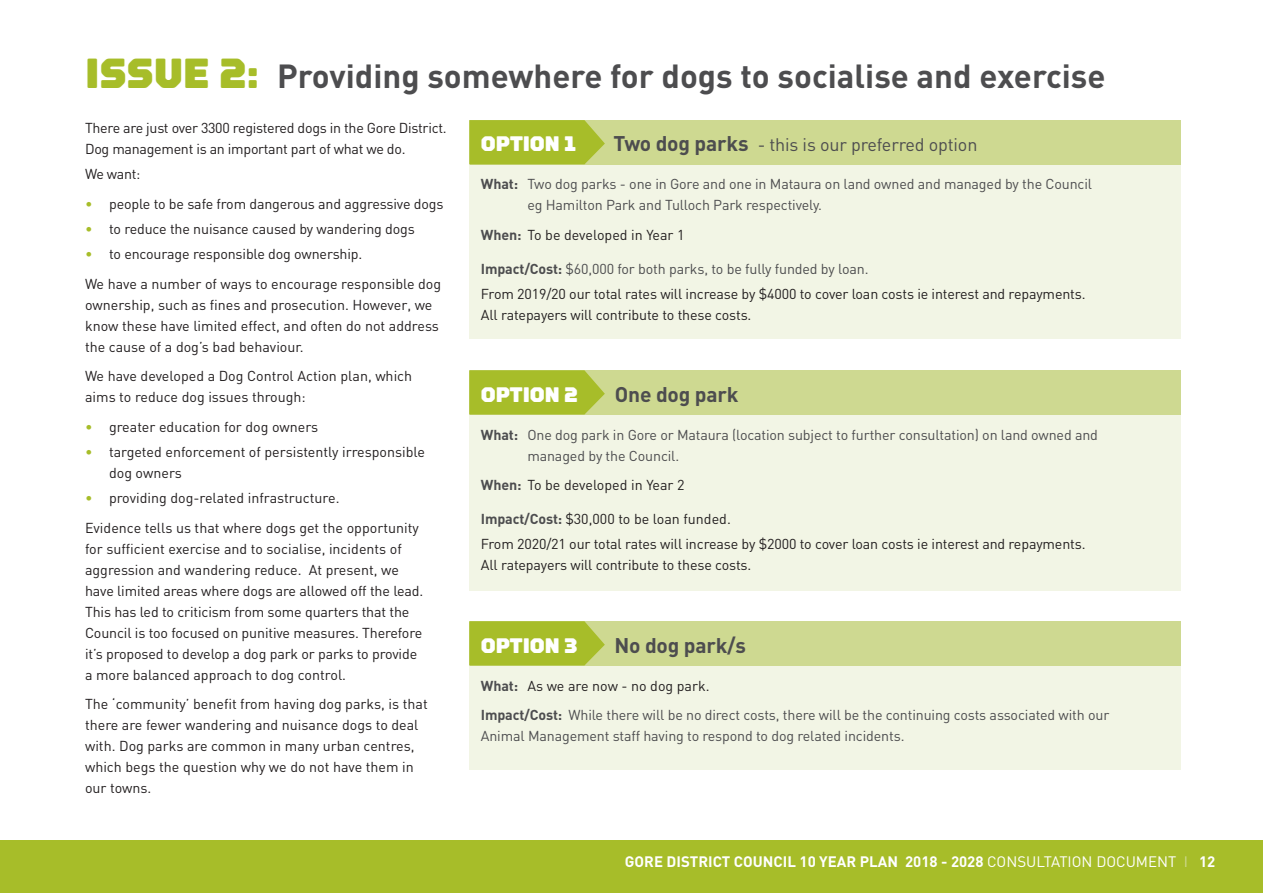
<style>
.page{position:relative;width:1263px;height:893px;background:#fff}
.page>*{position:absolute;margin:0;border:0;box-sizing:border-box;transform-origin:0 0}
.t1{font:700 33px "DIN";color:#4d4d4f}
.t2{font:900 21px "Torque";letter-spacing:-.01em;color:#fff}
.t3{font:700 21px "DIN";letter-spacing:-.01em;color:#4d4d4f}
.t4{font:18px "DIN";letter-spacing:-.01em;color:#4d4d4f}
.t5{font:700 15px "DIN";color:#fff}
.t6{font:14.25px/21px "DIN";letter-spacing:-.01em;color:#231f20}
.t7{font:14.25px/21px "DIN";letter-spacing:-.01em;color:#4d4d4f}
.s1{font-family:"Torque";font-weight:900;font-size:42px;color:#a7bd29}
.s2{color:#a7bd29}
.s3{font-weight:700;font-size:21px}
.s4{font-weight:700}
.s5{font-weight:700;color:#4d4d4f}
.s6{color:#4d4d4f}
.s7{color:#231f20}
.s8{font-weight:400}
.s9{font-weight:400;color:#ced991}
</style>
<div class="page">
<div style="left:0;top:841px;width:1263px;height:52px;background:#a7bd29"></div>
<div style="left:469px;top:120px;width:712px;height:218px;background:#f2f5e5"></div>
<div style="left:470px;top:120px;width:710px;height:44px;background:#ced991"></div>
<svg style="left:469px;top:120px;width:136px;height:44px;background:#aabf31"></svg>
<div style="left:469px;top:370px;width:712px;height:221px;background:#f2f5e5"></div>
<div style="left:470px;top:370px;width:710px;height:44px;background:#ced991"></div>
<svg style="left:469px;top:370px;width:136px;height:44px;background:#aabf31"></svg>
<div style="left:469px;top:621px;width:712px;height:149px;background:#f2f5e5"></div>
<div style="left:470px;top:621px;width:710px;height:44px;background:#ced991"></div>
<svg style="left:469px;top:621px;width:136px;height:44px;background:#aabf31"></svg>
<h1 class="t1" style="left:85px;top:54px;width:1022px"><span class="s1">ISSUE 2:</span> Providing somewhere for dogs to socialise and exercise</h1>
<p class="t6" style="left:85px;top:117px;width:363px">There are just over 3300 registered dogs in the Gore District.<br>Dog management is an important part of what we do.</p>
<p class="t6" style="left:85px;top:163px;width:57px">We want:</p>
<p class="t6" style="left:85px;top:193px;width:360px"><span class="s2">•</span> people to be safe from dangerous and aggressive dogs</p>
<p class="t6" style="left:85px;top:218px;width:331px"><span class="s2">•</span> to reduce the nuisance caused by wandering dogs</p>
<p class="t6" style="left:85px;top:239px;width:358px;line-height:29.5px"><span class="s2">•</span> to encourage responsible dog ownership.<br>We have a number of ways to encourage responsible dog</p>
<p class="t6" style="left:85px;top:294px;width:355px">ownership, such as fines and prosecution. However, we know these have limited effect, and often do not address the cause of a dog’s bad behaviour.</p>
<p class="t6" style="left:85px;top:365px;width:329px">We have developed a Dog Control Action plan, which aims to reduce dog issues through:</p>
<p class="t6" style="left:85px;top:416px;width:235px"><span class="s2">•</span> greater education for dog owners</p>
<p class="t6" style="left:109px;top:441px;width:317px;text-indent:-24px"><span class="s2">•</span> targeted enforcement of persistently irresponsible dog owners</p>
<p class="t6" style="left:85px;top:483px;width:335px;line-height:29.5px"><span class="s2">•</span> providing dog-related infrastructure.<br>Evidence tells us that where dogs get the opportunity</p>
<p class="t6" style="left:85px;top:538px;width:340px">for sufficient exercise and to socialise, incidents of aggression and wandering reduce. At present, we have limited areas where dogs are allowed off the lead.<br>This has led to criticism from some quarters that the Council is too focused on punitive measures. Therefore it’s proposed to develop a dog park or parks to provide a more balanced approach to dog control.</p>
<p class="t6" style="left:85px;top:693px;width:344px">The ‘community’ benefit from having dog parks, is that there are fewer wandering and nuisance dogs to deal with. Dog parks are common in many urban centres, which begs the question why we do not have them in our towns.</p>
<h2 class="t2" style="left:481px;top:132px;width:97px">OPTION 1</h2>
<p class="t4" style="left:613px;top:134px;width:366px"><span class="s3">Two dog parks</span> - this is our preferred option</p>
<p class="t7" style="left:527px;top:173px;width:566px;text-indent:-46px"><span class="s4">What:</span> Two dog parks - one in Gore and one in Mataura on land owned and managed by the Council eg Hamilton Park and Tulloch Park respectively.</p>
<p class="t6" style="left:481px;top:224px;width:205px"><span class="s5">When:</span> To be developed in Year 1</p>
<p class="t6" style="left:481px;top:256px;width:606px;line-height:25.2px"><span class="s5">Impact/Cost:</span> <span class="s6">$60,000 for both parks, to be fully funded by loan.<br></span>From 2019/20 our total rates will increase by $4000 to cover loan costs ie interest and repayments.</p>
<p class="t6" style="left:481px;top:304px;width:272px">All ratepayers will contribute to these costs.</p>
<h2 class="t2" style="left:481px;top:382px;width:98px">OPTION 2</h2>
<h2 class="t3" style="left:615px;top:380px;width:125px">One dog park</h2>
<p class="t7" style="left:527px;top:424px;width:572px;text-indent:-46px"><span class="s4">What:</span> One dog park in Gore or Mataura (location subject to further consultation) on land owned and managed by the Council.</p>
<p class="t6" style="left:481px;top:474px;width:205px"><span class="s5">When:</span> To be developed in Year 2</p>
<p class="t6" style="left:481px;top:506px;width:606px;line-height:25.2px"><span class="s5">Impact/Cost:</span> $30,000 to be loan funded.<br>From 2020/21 our total rates will increase by $2000 to cover loan costs ie interest and repayments.</p>
<p class="t6" style="left:481px;top:554px;width:272px">All ratepayers will contribute to these costs.</p>
<h2 class="t2" style="left:481px;top:633px;width:98px">OPTION 3</h2>
<h2 class="t3" style="left:614px;top:631px;width:133px">No dog park/s</h2>
<p class="t7" style="left:481px;top:670px;width:630px;line-height:29.5px"><span class="s4">What:</span> <span class="s7">As we are now - no dog park.<br></span><span class="s4">Impact/Cost:</span> While there will be no direct costs, there will be the continuing costs associated with our</p>
<p class="t7" style="left:481px;top:725px;width:425px">Animal Management staff having to respond to dog related incidents.</p>
<p class="t5" style="left:625px;top:852px;width:592px">GORE DISTRICT COUNCIL 10 YEAR PLAN 2018 - 2028 <span class="s8">CONSULTATION DOCUMENT</span> <span class="s9">I</span> 12</p>
</div>
